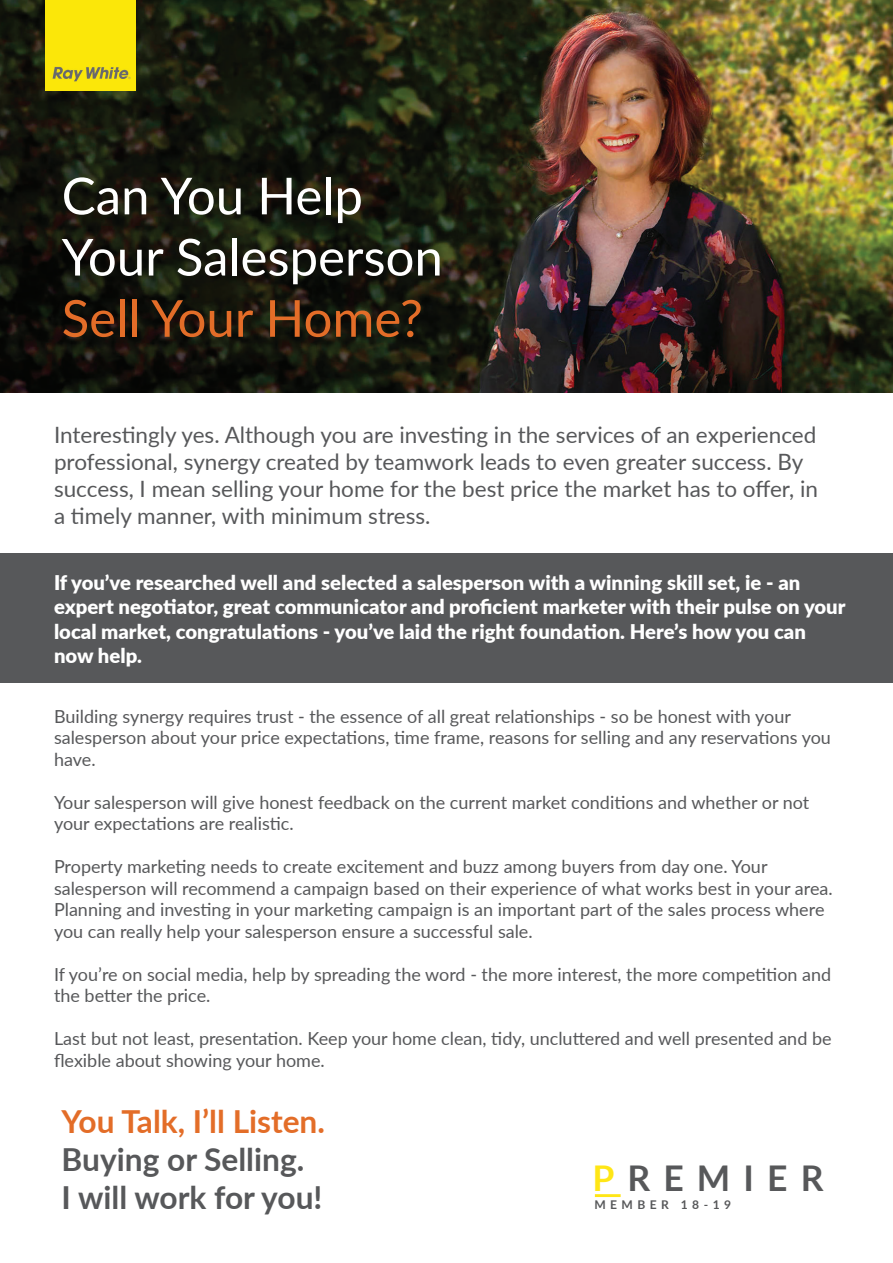
<style>
.page{position:relative;width:893px;height:1263px;background:#fff}
.page>*{position:absolute;margin:0;border:0;box-sizing:border-box;transform-origin:0 0}
.t1{font:51px/61.2px "Lato";color:#fff}
.t2{font:51px "Lato";color:#e36d28}
.t3{font:700 35.4px "Lato";letter-spacing:.37em;color:#57585a}
.t4{font:700 31.65px/38px "Lato";color:#57585a}
.t5{font:700 31.65px "Lato";color:#e36d28}
.t6{font:22.5px/27px "Lato";color:#57585a}
.t7{font:900 20.25px/24.3px "Lato";color:#fff}
.t8{font:18px/21.6px "Lato";color:#57585a}
.t9{font:700 12px "Lato";letter-spacing:.37em;color:#57585a}
.s1{color:#ffe616}
</style>
<div class="page">
<div style="left:0;top:553px;width:893px;height:129px;background:#57585a"></div>
<img style="left:0;top:0;width:893px;height:393px">
<img style="left:45px;top:0;width:90px;height:90px">
<hr style="left:595px;top:1194px;width:26px;height:3px;background:#ffe616">
<h1 class="t1" style="left:62px;top:163px;width:383px">Can You Help<br>Your Salesperson</h1>
<h1 class="t2" style="left:62px;top:282px;width:363px">Sell Your Home?</h1>
<p class="t6" style="left:54px;top:421px;width:765px">Interestingly yes. Although you are investing in the services of an experienced professional, synergy created by teamwork leads to even greater success. By success, I mean selling your home for the best price the market has to offer, in a timely manner, with minimum stress.</p>
<p class="t7" style="left:54px;top:569px;width:793px">If you’ve researched well and selected a salesperson with a winning skill set, ie - an expert negotiator, great communicator and proficient marketer with their pulse on your local market, congratulations - you’ve laid the right foundation. Here’s how you can now help.</p>
<p class="t8" style="left:54px;top:704px;width:778px">Building synergy requires trust - the essence of all great relationships - so be honest with your salesperson about your price expectations, time frame, reasons for selling and any reservations you have.</p>
<p class="t8" style="left:54px;top:790px;width:757px">Your salesperson will give honest feedback on the current market conditions and whether or not your expectations are realistic.</p>
<p class="t8" style="left:54px;top:855px;width:780px">Property marketing needs to create excitement and buzz among buyers from day one. Your salesperson will recommend a campaign based on their experience of what works best in your area.<br>Planning and investing in your marketing campaign is an important part of the sales process where you can really help your salesperson ensure a successful sale.</p>
<p class="t8" style="left:54px;top:963px;width:779px">If you’re on social media, help by spreading the word - the more interest, the more competition and the better the price.</p>
<p class="t8" style="left:54px;top:1027px;width:779px">Last but not least, presentation. Keep your home clean, tidy, uncluttered and well presented and be flexible about showing your home.</p>
<h3 class="t5" style="left:62px;top:1098px;width:265px">You Talk, I’ll Listen.</h3>
<h3 class="t4" style="left:62px;top:1139px;width:262px">Buying or Selling.<br>I will work for you!</h3>
<h2 class="t3" style="left:592px;top:1152px;width:233px"><span class="s1">P</span>REMIER</h2>
<p class="t9" style="left:594px;top:1195px;width:138px">MEMBER 18-19</p>
</div>
